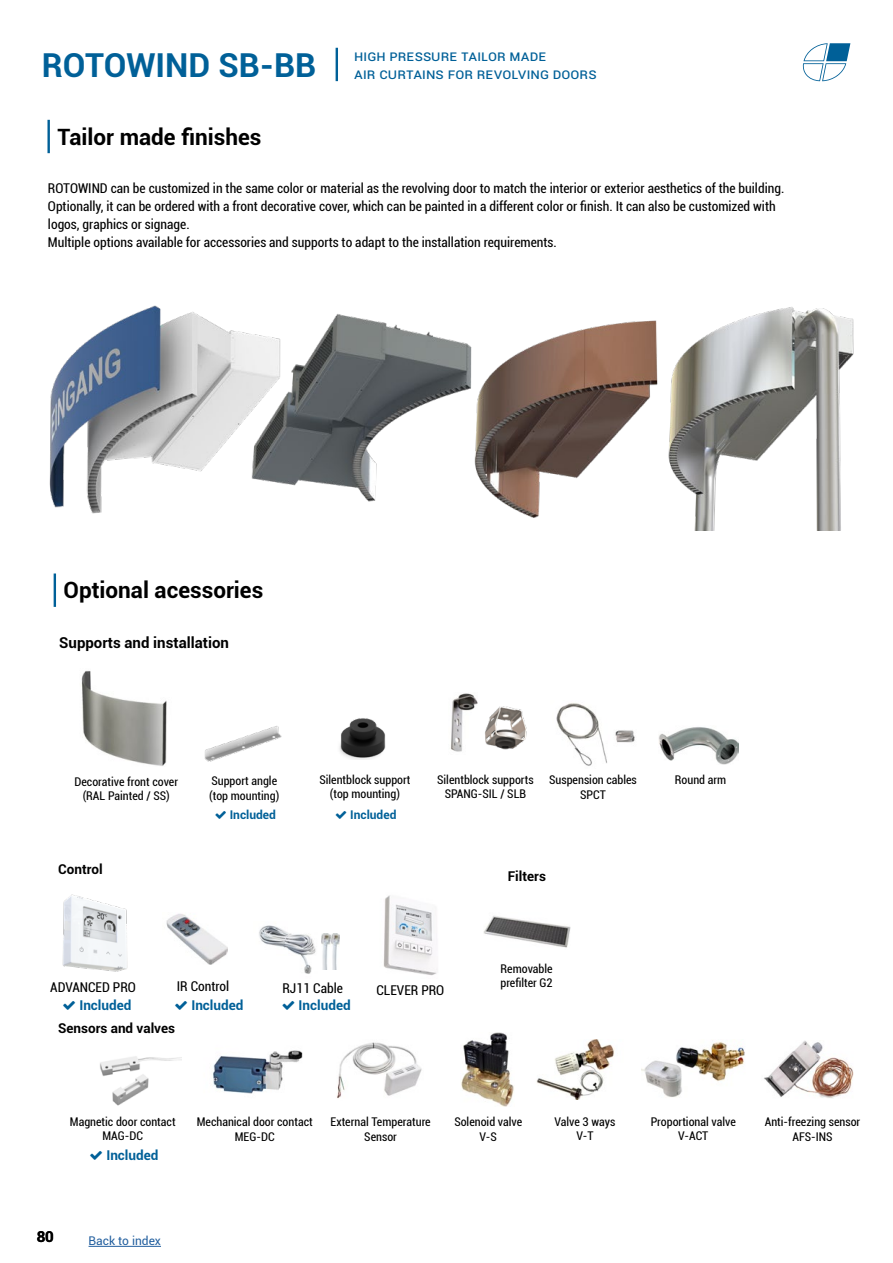
<style>
.page{position:relative;width:893px;height:1263px;background:#fff}
.page>*{position:absolute;margin:0;border:0;box-sizing:border-box;transform-origin:0 0}
.t1{font:700 33px "Roboto";color:#006098}
.t2{font:700 22.5px "Roboto";color:#000}
.t3{font:15px/18px "Roboto";letter-spacing:.235em;color:#006098}
.t4{font:700 15px "Roboto";color:#000}
.t5{font:condensed 13.5px/18px "Roboto";color:#000}
.t6{font:700 13.5px "Roboto";color:#006098}
.t7{font:700 13.5px "Roboto";color:#000}
.t8{font:condensed 12px/14.4px "Roboto";color:#000;text-align:center}
.t9{font:700 12px "Roboto";color:#006098}
.t10{font:12px "Roboto";color:#215e9e}
</style>
<div class="page">
<svg style="left:803px;top:43px;width:47px;height:38px"></svg>
<hr style="left:89px;top:1246px;width:72px;height:1px;background:#215e9e">
<hr style="left:47px;top:120px;width:3px;height:33px;background:#006098">
<hr style="left:54px;top:573px;width:2px;height:34px;background:#006098">
<img style="left:49px;top:305px;width:805px;height:225px">
<img style="left:81px;top:670px;width:86px;height:96px">
<img style="left:556px;top:703px;width:79px;height:63px">
<img style="left:451px;top:693px;width:27px;height:59px">
<img style="left:485px;top:706px;width:42px;height:44px">
<img style="left:659px;top:727px;width:79px;height:37px">
<img style="left:204px;top:726px;width:78px;height:35px">
<img style="left:339px;top:718px;width:47px;height:42px">
<img style="left:337px;top:1042px;width:85px;height:56px">
<img style="left:764px;top:1040px;width:90px;height:58px">
<img style="left:100px;top:1056px;width:82px;height:50px">
<img style="left:213px;top:1050px;width:90px;height:44px">
<img style="left:461px;top:1033px;width:53px;height:73px">
<img style="left:536px;top:1040px;width:79px;height:59px">
<img style="left:641px;top:1042px;width:104px;height:55px">
<img style="left:484px;top:916px;width:87px;height:32px">
<img style="left:166px;top:914px;width:61px;height:50px">
<img style="left:259px;top:925px;width:64px;height:49px">
<img style="left:321px;top:933px;width:19px;height:36px">
<img style="left:62px;top:894px;width:66px;height:78px">
<img style="left:383px;top:895px;width:54px;height:81px">
<hr style="left:336px;top:48px;width:2px;height:33px;background:#006098">
<h1 class="t1" style="left:42px;top:42px;width:276px">ROTOWIND SB-BB</h1>
<p class="t3" style="left:354px;top:46px;width:17px">High</p>
<p class="t3" style="left:354px;top:46px;width:184px;text-indent:35px">Pressure TAILOR MADE<br>Air Curtain</p>
<p class="t3" style="left:436px;top:64px;width:91px">s For revolving</p>
<p class="t3" style="left:553px;top:64px;width:45px">doors</p>
<h2 class="t2" style="left:57px;top:121px;width:206px">Tailor made finishes</h2>
<p class="t5" style="left:48px;top:178px;width:738px">ROTOWIND can be customized in the same color or material as the revolving door to match the interior or exterior aesthetics of the building.<br>Optionally, it can be ordered with a front decorative cover, which can be painted in a different color or finish. It can also be customized with logos, graphics or signage.<br>Multiple options available for accessories and supports to adapt to the installation requirements.</p>
<h2 class="t2" style="left:64px;top:574px;width:201px">Optional acessories</h2>
<p class="t4" style="left:59px;top:632px;width:171px">Supports and installation</p>
<p class="t8" style="left:319px;top:772px;width:93px">Silentblock support (top mounting)</p>
<p class="t8" style="left:549px;top:772px;width:89px">Suspension cables<br>SPCT</p>
<p class="t8" style="left:675px;top:772px;width:53px">Round arm</p>
<p class="t8" style="left:74px;top:774px;width:105px">Decorative front cover (RAL Painted / SS)</p>
<p class="t8" style="left:209px;top:773px;width:72px;text-align:left">Support angle (top mounting)</p>
<p class="t8" style="left:437px;top:772px;width:98px">Silentblock supports<br>SPANG-SIL / SLB</p>
<p class="t7" style="left:58px;top:860px;width:46px">Control</p>
<p class="t9" style="left:230px;top:806px;width:48px">Included</p>
<p class="t9" style="left:350px;top:806px;width:48px">Included</p>
<p class="t5" style="left:50px;top:978px;width:87px">ADVANCED PRO</p>
<p class="t5" style="left:177px;top:977px;width:54px">IR Control</p>
<p class="t5" style="left:282px;top:978px;width:62px">RJ11 Cable</p>
<p class="t5" style="left:376px;top:980px;width:69px">CLEVER PRO</p>
<p class="t6" style="left:79px;top:996px;width:54px">Included</p>
<p class="t6" style="left:191px;top:996px;width:54px">Included</p>
<p class="t6" style="left:299px;top:996px;width:54px">Included</p>
<p class="t7" style="left:58px;top:1019px;width:119px">Sensors and valves</p>
<p class="t7" style="left:508px;top:867px;width:40px">Filters</p>
<p class="t8" style="left:500px;top:961px;width:54px;text-align:left">Removable prefilter G2</p>
<p class="t8" style="left:70px;top:1114px;width:107px">Magnetic door contact<br>MAG-DC</p>
<p class="t8" style="left:197px;top:1114px;width:117px">Mechanical door contact<br>MEG-DC</p>
<p class="t8" style="left:454px;top:1114px;width:69px">Solenoid valve<br>V-S</p>
<p class="t8" style="left:555px;top:1114px;width:62px">Valve 3 ways<br>V-T</p>
<p class="t8" style="left:651px;top:1114px;width:87px">Proportional valve<br>V-ACT</p>
<p class="t8" style="left:331px;top:1114px;width:102px">External Temperature<br>Sensor</p>
<p class="t6" style="left:106px;top:1145px;width:54px">Included</p>
<p class="t4" style="left:37px;top:1226px;width:19px">80</p>
<p class="t10" style="left:89px;top:1233px;width:74px">Back to index</p>
<p class="t8" style="left:765px;top:1114px;width:97px">Anti-freezing sensor<br>AFS-INS</p>
</div>
